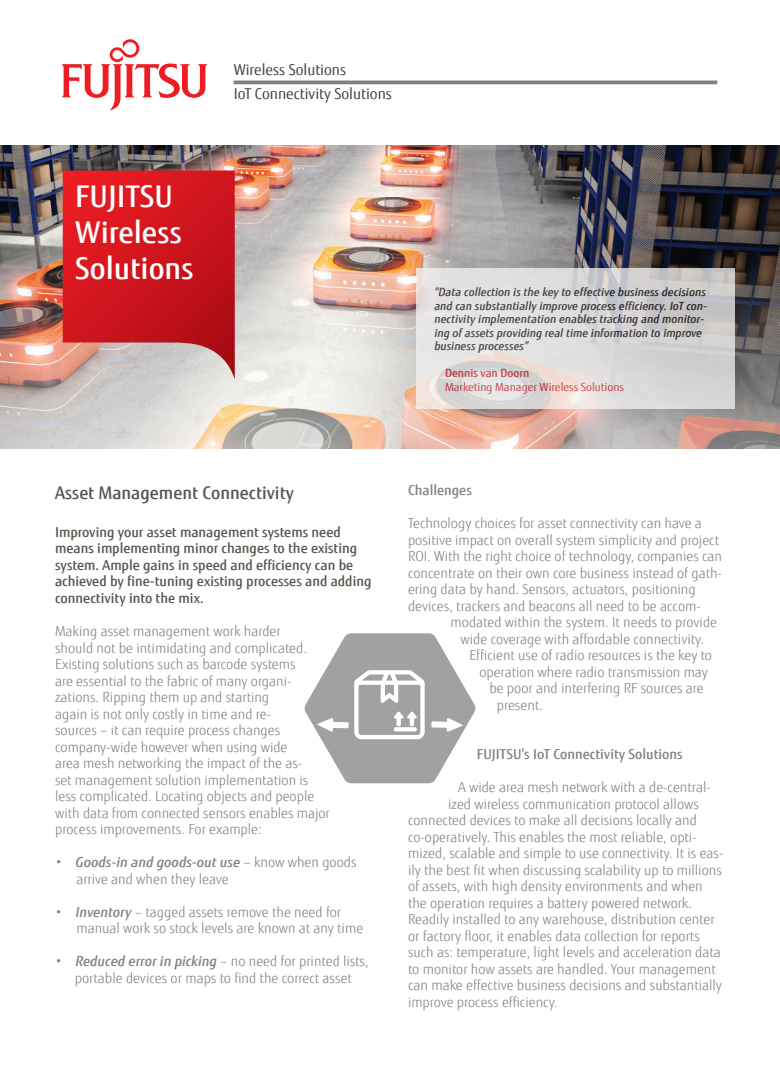
<style>
.page{position:relative;width:780px;height:1088px;background:#fff}
.page>*{position:absolute;margin:0;border:0;box-sizing:border-box;transform-origin:0 0}
.t1{font:500 30px/36px "Fujitsu Sans";color:#fff}
.t2{font:500 17.5px "Fujitsu Sans";color:#58574f}
.t3{font:15px/24.6px "Fujitsu Sans";color:#434343}
.t4{font:300 13.75px/16.5px "Fujitsu Sans";color:#808285}
.t5{font:500 13.75px/16.5px "Fujitsu Sans";color:#58574f}
.t6{font:500 13.75px "Fujitsu Sans";color:#808285}
.t7{font:italic 500 11.25px/13.5px "Fujitsu Sans";color:#231f20}
.t8{font:11.25px "Fujitsu Sans";color:#d1232a}
.t9{font:500 11.25px "Fujitsu Sans";color:#d1232a}
.s1{font-weight:500;font-style:italic}
</style>
<div class="page">
<svg style="left:61px;top:39px;width:146px;height:71px"></svg>
<hr style="left:234px;top:81px;width:483px;height:3px;background:#818178">
<img style="left:0;top:146px;width:780px;height:302px">
<svg style="left:63px;top:171px;width:172px;height:208px;background:#cf3136"></svg>
<svg style="left:416px;top:269px;width:318px;height:140px;background:#dbd9d8"></svg>
<svg style="left:304px;top:633px;width:171px;height:150px"></svg>
<h1 class="t1" style="left:75px;top:179px;width:120px">FUJITSU<br>Wireless<br>Solutions</h1>
<p class="t3" style="left:234px;top:57px;width:160px">Wireless Solutions<br>IoT Connectivity Solutions</p>
<p class="t7" style="left:434px;top:285px;width:274px">“Data collection is the key to effective business decisions and can substantially improve process efficiency. IoT con&shy;nectivity implementation enables tracking and monitor&shy;ing of assets providing real time information to improve business processes”</p>
<p class="t9" style="left:445px;top:366px;width:86px">Dennis van Doorn</p>
<p class="t8" style="left:445px;top:380px;width:180px">Marketing Manager Wireless Solutions</p>
<p class="t2" style="left:55px;top:482px;width:240px">Asset Management Connectivity</p>
<p class="t5" style="left:55px;top:524px;width:318px">Improving your asset management systems need means implementing minor changes to the existing system. Ample gains in speed and efficiency can be achieved by fine-tuning existing processes and adding connectivity into the mix.</p>
<p class="t4" style="left:55px;top:623px;width:276px">Making asset management work harder<br>should not be intimidating and complicated.<br>Existing solutions such as barcode systems<br>are essential to the fabric of many organi&shy;zations. Ripping them up and starting<br>again is not only costly in time and re-<br>sources – it can require process changes company-wide however when using wide<br>area mesh networking the impact of the as-<br>set management solution implementation is less complicated. Locating objects and people with data from connected sensors enables major process improvements. For example:</p>
<p class="t4" style="left:76px;top:854px;width:282px;text-indent:-21px">• <span class="s1">Goods-in and goods-out use</span> – know when goods arrive and when they leave</p>
<p class="t4" style="left:76px;top:903px;width:288px;text-indent:-21px">• <span class="s1">Inventory</span> – tagged assets remove the need for manual work so stock levels are known at any time</p>
<p class="t4" style="left:55px;top:953px;width:315px;text-align:center">• <span class="s1">Reduced error in picking</span> – no need for printed lists, portable devices or maps to find the correct asset</p>
<p class="t6" style="left:408px;top:482px;width:65px">Challenges</p>
<p class="t4" style="left:408px;top:515px;width:315px">Technology choices for asset connectivity can have a positive impact on overall system simplicity and project ROI. With the right choice of technology, companies can concentrate on their own core business instead of gath&shy;ering data by hand. Sensors, actuators, positioning devices, trackers and beacons all need to be accom-</p>
<p class="t4" style="left:450px;top:614px;width:268px">modated within the system. It needs to provide</p>
<p class="t4" style="left:460px;top:631px;width:245px">wide coverage with affordable connectivity.</p>
<p class="t4" style="left:469px;top:647px;width:244px">Efficient use of radio resources is the key to</p>
<p class="t4" style="left:479px;top:664px;width:230px">operation where radio transmission may</p>
<p class="t4" style="left:489px;top:680px;width:216px">be poor and interfering RF sources are</p>
<p class="t4" style="left:497px;top:697px;width:48px">present.</p>
<p class="t6" style="left:477px;top:746px;width:207px">FUJITSU’s IoT Connectivity Solutions</p>
<p class="t4" style="left:458px;top:779px;width:254px">A wide area mesh network with a de-central-</p>
<p class="t4" style="left:448px;top:796px;width:252px">ized wireless communication protocol allows</p>
<p class="t4" style="left:408px;top:812px;width:290px">connected devices to make all decisions locally and</p>
<p class="t4" style="left:408px;top:829px;width:290px">co-operatively. This enables the most reliable, opti-</p>
<p class="t4" style="left:408px;top:845px;width:317px">mized, scalable and simple to use connectivity. It is eas-</p>
<p class="t4" style="left:408px;top:862px;width:315px">ily the best fit when discussing scalability up to millions</p>
<p class="t4" style="left:408px;top:878px;width:296px">of assets, with high density environments and when</p>
<p class="t4" style="left:408px;top:895px;width:285px">the operation requires a battery powered network.</p>
<p class="t4" style="left:408px;top:911px;width:308px">Readily installed to any warehouse, distribution center</p>
<p class="t4" style="left:408px;top:928px;width:293px">or factory floor, it enables data collection for reports</p>
<p class="t4" style="left:408px;top:944px;width:314px">such as: temperature, light levels and acceleration data</p>
<p class="t4" style="left:408px;top:961px;width:309px">to monitor how assets are handled. Your management</p>
<p class="t4" style="left:408px;top:977px;width:315px">can make effective business decisions and substantially</p>
<p class="t4" style="left:408px;top:994px;width:151px">improve process efficiency.</p>
</div>
